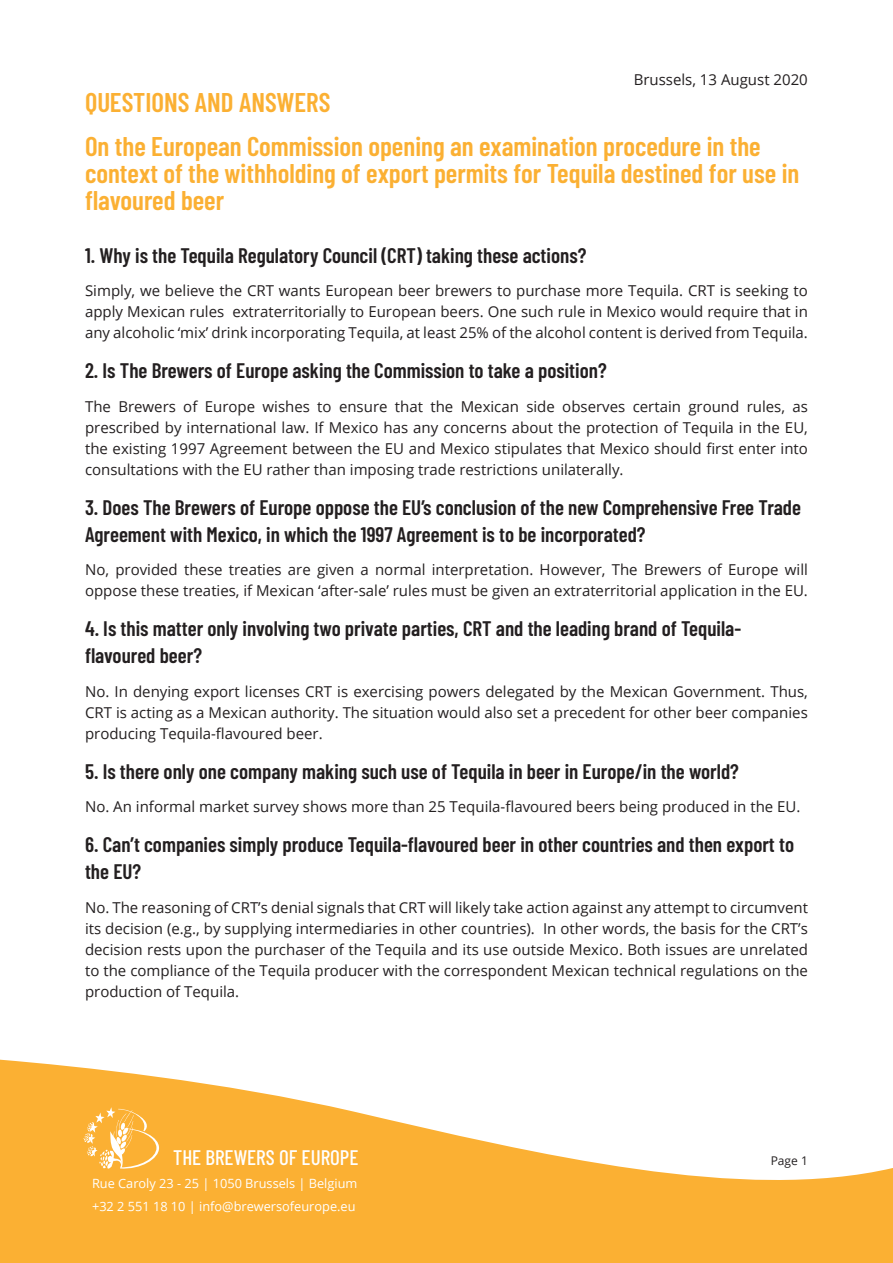
<style>
.page{position:relative;width:893px;height:1263px;background:#fff}
.page>*{position:absolute;margin:0;border:0;box-sizing:border-box;transform-origin:0 0}
.Page_title{font:600 27px/27px "Barlow Condensed";color:#fbb033}
.titre-001{font:600 21px/27px "Barlow Condensed";color:#231f20}
.t1{font:500 21px "Barlow Condensed";color:#fff}
.t2{font:15px/21px "Open Sans";color:#231f20;text-align:justify}
.t3{font:12.75px "Open Sans";color:#fff}
.t4{font:12px "Open Sans";color:#231f20}
</style>
<div class="page">
<svg style="left:0;top:1060px;width:893px;height:203px;fill:#fbb033"></svg>
<svg style="left:83px;top:1107px;width:76px;height:63px;background:#fbbe57"></svg>
<p class="t2" style="left:634px;top:69px;width:176px">Brussels, 13 August 2020</p>
<p class="Page_title" style="left:85px;top:87px;width:247px">QUESTIONS AND ANSWERS</p>
<p class="Page_title" style="left:85px;top:131px;width:716px">On the European Commission opening an examination procedure in the context of the withholding of export permits for Tequila destined for use in flavoured beer</p>
<p class="titre-001" style="left:85px;top:240px;width:503px">1. Why is the Tequila Regulatory Council (CRT) taking these actions?</p>
<p class="t2" style="left:85px;top:280px;width:724px">Simply, we believe the CRT wants European beer brewers to purchase more Tequila. CRT is seeking to apply Mexican rules extraterritorially to European beers. One such rule in Mexico would require that in any alcoholic ‘mix’ drink incorporating Tequila, at least 25% of the alcohol content is derived from Tequila.</p>
<p class="titre-001" style="left:85px;top:356px;width:523px">2. Is The Brewers of Europe asking the Commission to take a position?</p>
<p class="t2" style="left:85px;top:395px;width:724px">The Brewers of Europe wishes to ensure that the Mexican side observes certain ground rules, as prescribed by international law. If Mexico has any concerns about the protection of Tequila in the EU, the existing 1997 Agreement between the EU and Mexico stipulates that Mexico should first enter into consultations with the EU rather than imposing trade restrictions unilaterally.</p>
<p class="titre-001" style="left:85px;top:492px;width:717px">3. Does The Brewers of Europe oppose the EU’s conclusion of the new Comprehensive Free Trade<br>Agreement with Mexico, in which the 1997 Agreement is to be incorporated?</p>
<p class="t2" style="left:85px;top:559px;width:724px">No, provided these treaties are given a normal interpretation. However, The Brewers of Europe will oppose these treaties, if Mexican ‘after-sale’ rules must be given an extraterritorial application in the EU.</p>
<p class="titre-001" style="left:85px;top:614px;width:658px">4. Is this matter only involving two private parties, CRT and the leading brand of Tequila&shy;flavoured beer?</p>
<p class="t2" style="left:85px;top:681px;width:724px">No. In denying export licenses CRT is exercising powers delegated by the Mexican Government. Thus, CRT is acting as a Mexican authority. The situation would also set a precedent for other beer companies producing Tequila-flavoured beer.</p>
<p class="titre-001" style="left:85px;top:756px;width:655px">5. Is there only one company making such use of Tequila in beer in Europe/in the world?</p>
<p class="t2" style="left:85px;top:796px;width:717px">No. An informal market survey shows more than 25 Tequila-flavoured beers being produced in the EU.</p>
<p class="titre-001" style="left:85px;top:830px;width:710px">6. Can’t companies simply produce Tequila-flavoured beer in other countries and then export to the EU?</p>
<p class="t2" style="left:85px;top:897px;width:724px">No. The reasoning of CRT’s denial signals that CRT will likely take action against any attempt to circumvent its decision (e.g., by supplying intermediaries in other countries). In other words, the basis for the CRT’s decision rests upon the purchaser of the Tequila and its use outside Mexico. Both issues are unrelated to the compliance of the Tequila producer with the correspondent Mexican technical regulations on the production of Tequila.</p>
<p class="t1" style="left:173px;top:1142px;width:187px">THE BREWERS OF EUROPE</p>
<p class="t3" style="left:92px;top:1174px;width:267px">Rue Caroly 23 - 25 | 1050 Brussels | Belgium</p>
<p class="t3" style="left:92px;top:1198px;width:265px">+32 2 551 18 10 | info@brewersofeurope.eu</p>
<p class="t4" style="left:771px;top:1152px;width:39px">Page 1</p>
</div>
